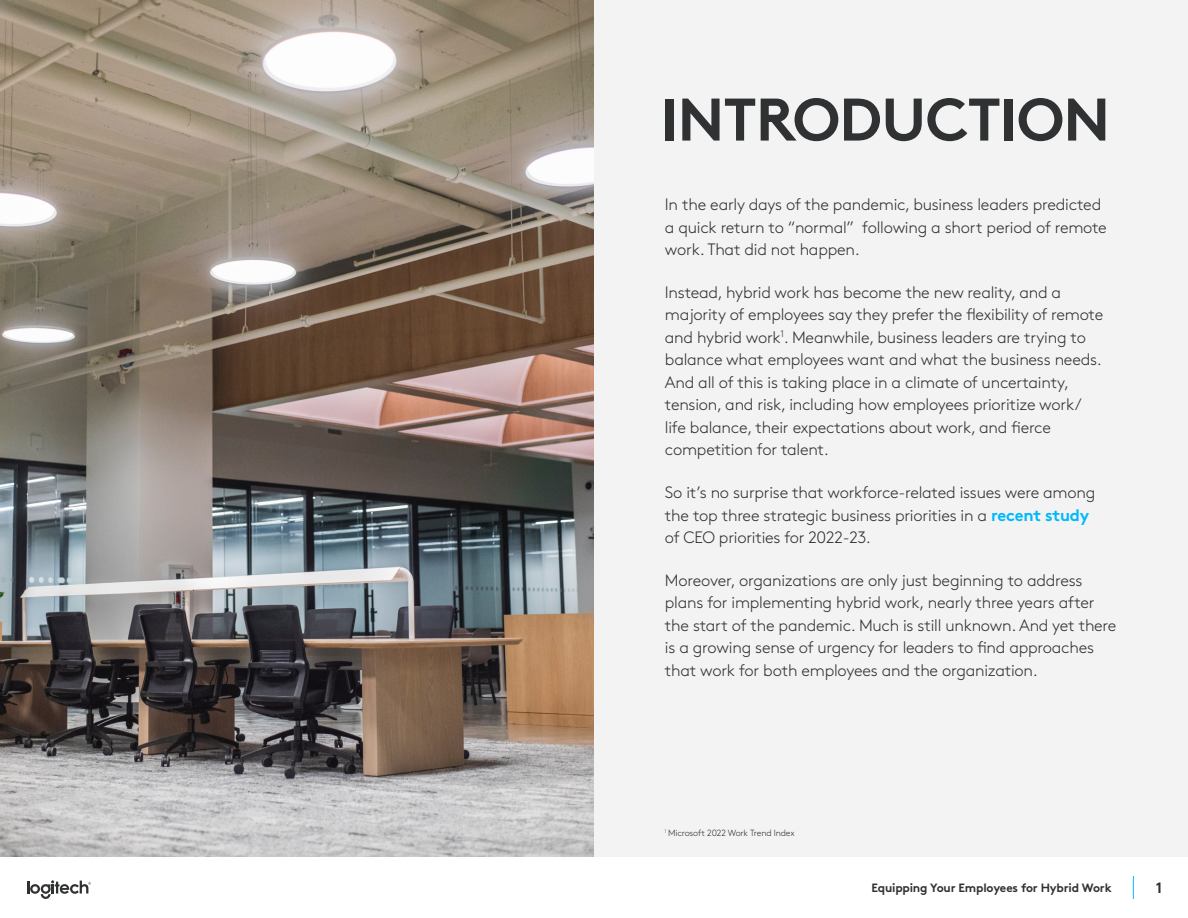
<style>
.page{position:relative;width:1188px;height:918px;background:#fff}
.page>*{position:absolute;margin:0;border:0;box-sizing:border-box;transform-origin:0 0}
.t1{font:700 60px "Brown Pro";letter-spacing:-.015em;color:#2f3132}
.t2{font:300 16.5px/22.5px "Brown Pro";letter-spacing:-.015em;color:#2f3132}
.t3{font:700 15px "Brown Pro";color:#2f3132}
.t4{font:700 12px "Brown Pro";letter-spacing:-.015em;color:#2f3132}
.t5{font:300 9px "Brown Pro";letter-spacing:-.015em;color:#2f3132}
.s1{font-weight:700;color:#00b8fc}
</style>
<div class="page">
<div style="left:0;top:0;width:1188px;height:856px;background:#f3f3f3"></div>
<img style="left:0;top:0;width:594px;height:856px">
<svg style="left:27px;top:880px;width:64px;height:19px"></svg>
<svg style="left:1133px;top:876px;width:1px;height:23px"></svg>
<h1 class="t1" style="left:661px;top:71px;width:451px">INTRODUCTION</h1>
<p class="t2" style="left:665px;top:192px;width:443px">In the early days of the pandemic, business leaders predicted a quick return to “normal” following a short period of remote work. That did not happen.</p>
<p class="t2" style="left:665px;top:280px;width:440px">Instead, hybrid work has become the new reality, and a majority of employees say they prefer the flexibility of remote and hybrid work<sup>1</sup>. Meanwhile, business leaders are trying to balance what employees want and what the business needs.<br>And all of this is taking place in a climate of uncertainty, tension, and risk, including how employees prioritize work/ life balance, their expectations about work, and fierce competition for talent.</p>
<p class="t2" style="left:665px;top:480px;width:432px">So it’s no surprise that workforce-related issues were among the top three strategic business priorities in a <span class="s1">recent study </span>of CEO priorities for 2022-23.</p>
<p class="t2" style="left:665px;top:568px;width:453px">Moreover, organizations are only just beginning to address plans for implementing hybrid work, nearly three years after the start of the pandemic. Much is still unknown. And yet there is a growing sense of urgency for leaders to find approaches that work for both employees and the organization.</p>
<p class="t5" style="left:665px;top:826px;width:131px"><sup>1</sup> Microsoft 2022 Work Trend Index</p>
<p class="t4" style="left:872px;top:878px;width:242px">Equipping Your Employees for Hybrid Work</p>
<p class="t3" style="left:1156px;top:876px;width:8px">1</p>
</div>
